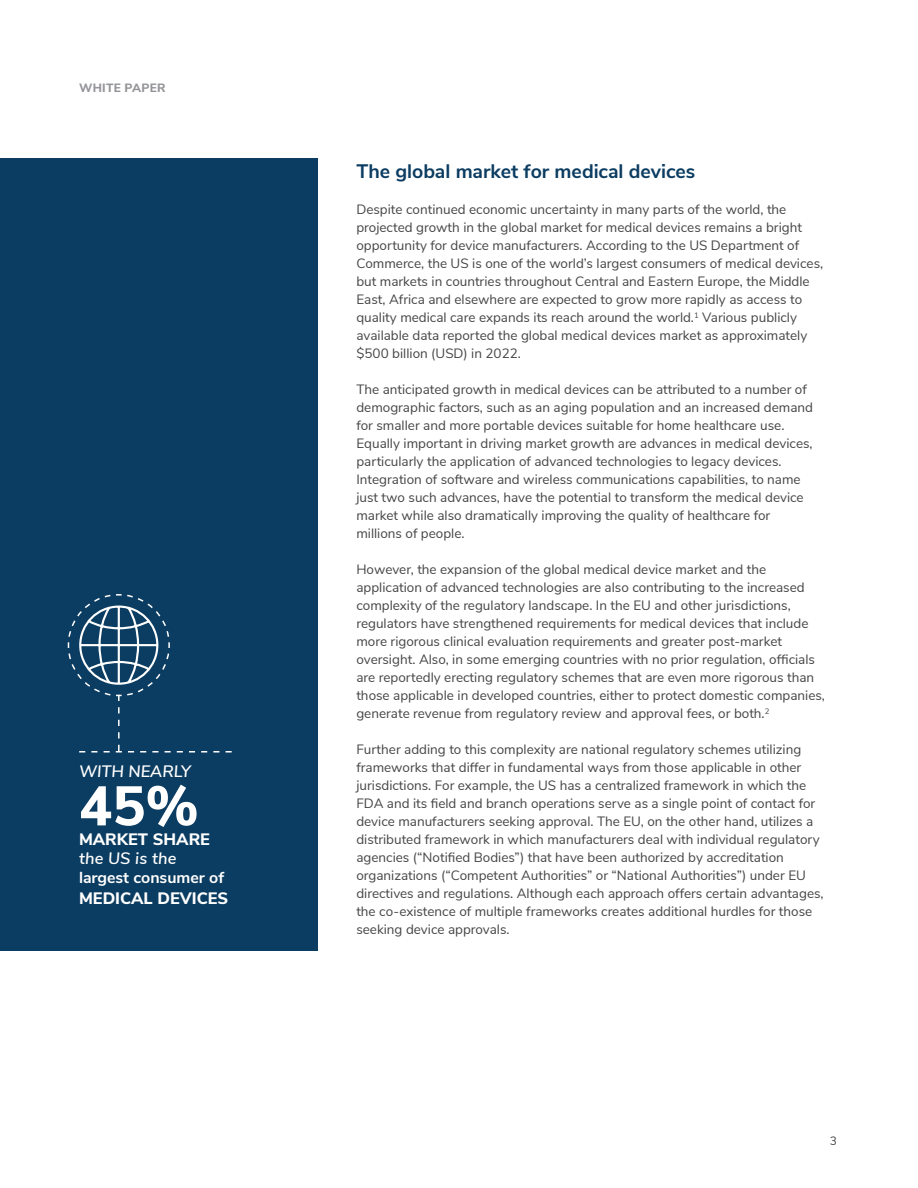
<style>
.page{position:relative;width:918px;height:1188px;background:#fff}
.page>*{position:absolute;margin:0;border:0;box-sizing:border-box;transform-origin:0 0}
.t1{font:800 55.5px "Nunito Sans";color:#fff}
.t2{font:700 19.5px "Nunito Sans";color:#0b3c61}
.t3{font:800 16.5px "Nunito Sans";color:#fff}
.t4{font:italic 600 16.5px "Nunito Sans";color:#fff}
.t5{font:700 15.9px "Nunito Sans";color:#fff}
.t6{font:13.5px/18px "Nunito Sans";color:#454545}
.t7{font:800 12px "Nunito Sans";letter-spacing:.025em;color:#939598}
.t8{font:12px "Nunito Sans";color:#454545}
</style>
<div class="page">
<div style="left:0;top:158px;width:317px;height:792px;background:#0b3c61"></div>
<svg style="left:67px;top:594px;width:165px;height:159px"></svg>
<p class="t7" style="left:79px;top:79px;width:88px">WHITE PAPER</p>
<p class="t4" style="left:79px;top:760px;width:113px">WITH NEARLY</p>
<h1 class="t1" style="left:79px;top:765px;width:121px">45%</h1>
<p class="t3" style="left:79px;top:827px;width:133px">MARKET SHARE</p>
<p class="t4" style="left:79px;top:847px;width:99px">the US is the</p>
<p class="t5" style="left:79px;top:866px;width:147px">largest consumer of</p>
<p class="t3" style="left:79px;top:887px;width:151px">MEDICAL DEVICES</p>
<h2 class="t2" style="left:356px;top:157px;width:340px">The global market for medical devices</h2>
<p class="t6" style="left:356px;top:200px;width:468px">Despite continued economic uncertainty in many parts of the world, the projected growth in the global market for medical devices remains a bright opportunity for device manufacturers. According to the US Department of Commerce, the US is one of the world’s largest consumers of medical devices, but markets in countries throughout Central and Eastern Europe, the Middle East, Africa and elsewhere are expected to grow more rapidly as access to quality medical care expands its reach around the world.<sup>1</sup> Various publicly available data reported the global medical devices market as approximately $500 billion (USD) in 2022.</p>
<p class="t6" style="left:356px;top:380px;width:458px">The anticipated growth in medical devices can be attributed to a number of demographic factors, such as an aging population and an increased demand for smaller and more portable devices suitable for home healthcare use.<br>Equally important in driving market growth are advances in medical devices, particularly the application of advanced technologies to legacy devices.<br>Integration of software and wireless communications capabilities, to name just two such advances, have the potential to transform the medical device market while also dramatically improving the quality of healthcare for millions of people.</p>
<p class="t6" style="left:356px;top:560px;width:470px">However, the expansion of the global medical device market and the application of advanced technologies are also contributing to the increased complexity of the regulatory landscape. In the EU and other jurisdictions, regulators have strengthened requirements for medical devices that include more rigorous clinical evaluation requirements and greater post-market oversight. Also, in some emerging countries with no prior regulation, officials are reportedly erecting regulatory schemes that are even more rigorous than those applicable in developed countries, either to protect domestic companies, generate revenue from regulatory review and approval fees, or both.<sup>2</sup></p>
<p class="t6" style="left:356px;top:740px;width:469px">Further adding to this complexity are national regulatory schemes utilizing frameworks that differ in fundamental ways from those applicable in other jurisdictions. For example, the US has a centralized framework in which the FDA and its field and branch operations serve as a single point of contact for device manufacturers seeking approval. The EU, on the other hand, utilizes a distributed framework in which manufacturers deal with individual regulatory agencies (“Notified Bodies”) that have been authorized by accreditation organizations (“Competent Authorities” or “National Authorities”) under EU directives and regulations. Although each approach offers certain advantages, the co-existence of multiple frameworks creates additional hurdles for those seeking device approvals.</p>
<p class="t8" style="left:830px;top:1133px;width:9px">3</p>
</div>
